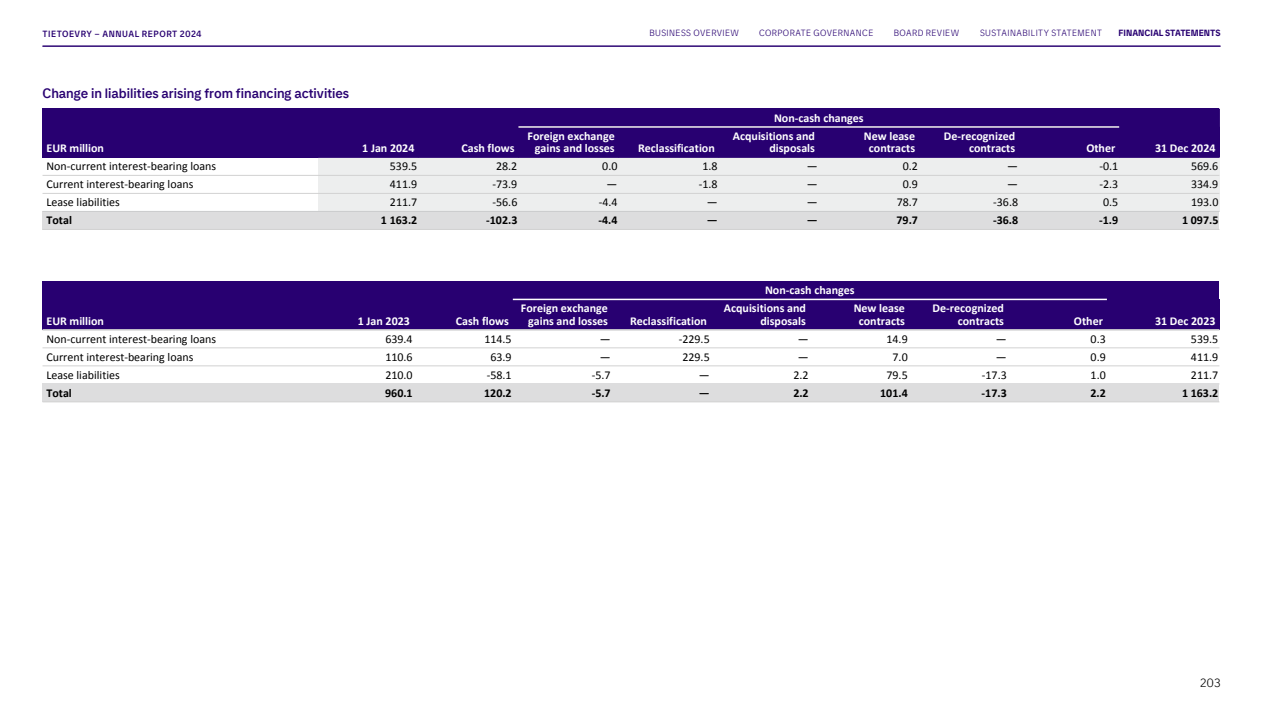
<style>
.page{position:relative;width:1263px;height:711px;background:#fff}
.page>*{position:absolute;margin:0;border:0;box-sizing:border-box;transform-origin:0 0}
.t1{font:500 13.5px "Tietoevry Sans 1";color:#280071}
.t2{font:12px "Calibri";color:#000}
.t3{font:700 12px/12.5px "Calibri";color:#fff;text-align:right}
.t4{font:700 12px "Calibri";color:#000}
.t5{font:300 12px "Tietoevry Sans 1";color:#000}
.t6{font:300 9px "Tietoevry Sans 1";letter-spacing:.05em;color:#280071}
.t7{font:500 9px "Tietoevry Sans 1";letter-spacing:.06em;color:#280071}
.t8{font:700 9px "Tietoevry Sans 1";color:#280071}
</style>
<div class="page">
<div style="left:43px;top:109px;width:1176px;height:18px;background:#280071"></div>
<div style="left:43px;top:127px;width:275px;height:30px;background:#280071"></div>
<div style="left:318px;top:127px;width:100px;height:30px;background:#280071"></div>
<div style="left:418px;top:127px;width:801px;height:30px;background:#280071"></div>
<div style="left:518px;top:157px;width:101px;height:18px;background:#edeeee"></div>
<div style="left:418px;top:157px;width:100px;height:54px;background:#edeeee"></div>
<div style="left:318px;top:157px;width:100px;height:54px;background:#edeeee"></div>
<div style="left:919px;top:157px;width:100px;height:54px;background:#edeeee"></div>
<div style="left:819px;top:157px;width:100px;height:54px;background:#edeeee"></div>
<div style="left:719px;top:157px;width:100px;height:54px;background:#edeeee"></div>
<div style="left:619px;top:157px;width:100px;height:54px;background:#edeeee"></div>
<div style="left:1019px;top:157px;width:100px;height:54px;background:#edeeee"></div>
<div style="left:1119px;top:157px;width:100px;height:54px;background:#edeeee"></div>
<div style="left:518px;top:175px;width:101px;height:36px;background:#edeeee"></div>
<div style="left:43px;top:211px;width:1176px;height:18px;background:#ddddde"></div>
<hr style="left:42px;top:109px;width:1px;height:48px;background:#280071">
<hr style="left:1219px;top:109px;width:1px;height:48px;background:#280071">
<hr style="left:518px;top:126px;width:601px;height:2px;background:#f3f2ef">
<hr style="left:43px;top:157px;width:1176px;height:1px;background:#280071">
<hr style="left:43px;top:175px;width:1176px;height:1px;background:#d2d2d2">
<hr style="left:43px;top:193px;width:1176px;height:1px;background:#d2d2d2">
<hr style="left:43px;top:211px;width:1176px;height:1px;background:#cbcccd">
<hr style="left:43px;top:229px;width:1176px;height:1px;background:#d2d2d2">
<div style="left:43px;top:281px;width:1176px;height:18px;background:#280071"></div>
<div style="left:43px;top:299px;width:272px;height:31px;background:#280071"></div>
<div style="left:315px;top:299px;width:99px;height:31px;background:#280071"></div>
<div style="left:414px;top:299px;width:805px;height:31px;background:#280071"></div>
<div style="left:43px;top:384px;width:1176px;height:18px;background:#ddddde"></div>
<hr style="left:513px;top:298px;width:594px;height:2px;background:#fff">
<hr style="left:43px;top:329px;width:1176px;height:1px;background:#cbcccd">
<hr style="left:43px;top:347px;width:1176px;height:1px;background:#d2d2d2">
<hr style="left:43px;top:365px;width:1176px;height:1px;background:#d2d2d2">
<hr style="left:43px;top:383px;width:1176px;height:1px;background:#ddddde">
<hr style="left:43px;top:401px;width:1176px;height:1px;background:#d2d2d2">
<hr style="left:43px;top:46px;width:1177px;height:1px;background:#280071">
<p class="t7" style="left:43px;top:29px;width:161px">TIETOEVRY − ANNUAL REPORT 2024</p>
<p class="t6" style="left:649px;top:28px;width:91px">BUSINESS OVERVIEW</p>
<p class="t6" style="left:759px;top:28px;width:116px">CORPORATE GOVERNANCE</p>
<p class="t6" style="left:894px;top:28px;width:67px">BOARD REVIEW</p>
<p class="t6" style="left:980px;top:28px;width:123px">SUSTAINABILITY STATEMENT</p>
<p class="t8" style="left:1119px;top:27px;width:103px">FINANCIAL STATEMENTS</p>
<p class="t1" style="left:43px;top:85px;width:308px">Change in liabilities arising from financing activities</p>
<p class="t3" style="left:46px;top:141px;width:59px">EUR million</p>
<p class="t3" style="left:362px;top:141px;width:54px">1 Jan 2024</p>
<p class="t3" style="left:461px;top:141px;width:55px">Cash flows</p>
<p class="t3" style="left:528px;top:129px;width:89px">Foreign exchange gains and losses</p>
<p class="t3" style="left:638px;top:141px;width:78px">Reclassification</p>
<p class="t3" style="left:774px;top:111px;width:91px">Non-cash changes</p>
<p class="t3" style="left:733px;top:129px;width:84px">Acquisitions and disposals</p>
<p class="t3" style="left:864px;top:129px;width:53px;text-align:center">New lease contracts</p>
<p class="t3" style="left:944px;top:129px;width:73px">De-recognized contracts</p>
<p class="t3" style="left:1086px;top:141px;width:31px">Other</p>
<p class="t3" style="left:1155px;top:141px;width:62px">31 Dec 2024</p>
<p class="t2" style="left:46px;top:159px;width:171px">Non-current interest-bearing loans</p>
<p class="t2" style="left:390px;top:159px;width:29px">539.5</p>
<p class="t2" style="left:496px;top:159px;width:23px">28.2</p>
<p class="t2" style="left:602px;top:159px;width:17px">0.0</p>
<p class="t2" style="left:702px;top:159px;width:17px">1.8</p>
<p class="t2" style="left:807px;top:159px;width:12px">—</p>
<p class="t2" style="left:903px;top:159px;width:17px">0.2</p>
<p class="t2" style="left:1007px;top:159px;width:12px">—</p>
<p class="t2" style="left:1099px;top:159px;width:20px">-0.1</p>
<p class="t2" style="left:1191px;top:159px;width:29px">569.6</p>
<p class="t2" style="left:46px;top:177px;width:148px">Current interest-bearing loans</p>
<p class="t2" style="left:390px;top:177px;width:29px">411.9</p>
<p class="t2" style="left:492px;top:177px;width:26px">-73.9</p>
<p class="t2" style="left:607px;top:177px;width:12px">—</p>
<p class="t2" style="left:699px;top:177px;width:20px">-1.8</p>
<p class="t2" style="left:807px;top:177px;width:12px">—</p>
<p class="t2" style="left:903px;top:177px;width:17px">0.9</p>
<p class="t2" style="left:1007px;top:177px;width:12px">—</p>
<p class="t2" style="left:1099px;top:177px;width:20px">-2.3</p>
<p class="t2" style="left:1191px;top:177px;width:29px">334.9</p>
<p class="t2" style="left:47px;top:195px;width:75px">Lease liabilities</p>
<p class="t2" style="left:390px;top:195px;width:29px">211.7</p>
<p class="t2" style="left:492px;top:195px;width:26px">-56.6</p>
<p class="t2" style="left:599px;top:195px;width:20px">-4.4</p>
<p class="t2" style="left:707px;top:195px;width:12px">—</p>
<p class="t2" style="left:807px;top:195px;width:12px">—</p>
<p class="t2" style="left:897px;top:195px;width:23px">78.7</p>
<p class="t2" style="left:993px;top:195px;width:26px">-36.8</p>
<p class="t2" style="left:1103px;top:195px;width:17px">0.5</p>
<p class="t2" style="left:1191px;top:195px;width:29px">193.0</p>
<p class="t4" style="left:47px;top:213px;width:27px">Total</p>
<p class="t4" style="left:381px;top:213px;width:38px">1 163.2</p>
<p class="t4" style="left:486px;top:213px;width:33px">-102.3</p>
<p class="t4" style="left:598px;top:213px;width:21px">-4.4</p>
<p class="t4" style="left:707px;top:213px;width:12px">—</p>
<p class="t4" style="left:807px;top:213px;width:12px">—</p>
<p class="t4" style="left:896px;top:213px;width:23px">79.7</p>
<p class="t4" style="left:993px;top:213px;width:27px">-36.8</p>
<p class="t4" style="left:1099px;top:213px;width:21px">-1.9</p>
<p class="t4" style="left:1182px;top:213px;width:38px">1 097.5</p>
<p class="t3" style="left:46px;top:313px;width:59px">EUR million</p>
<p class="t3" style="left:358px;top:313px;width:54px">1 Jan 2023</p>
<p class="t3" style="left:456px;top:313px;width:55px">Cash flows</p>
<p class="t3" style="left:521px;top:301px;width:89px">Foreign exchange gains and losses</p>
<p class="t3" style="left:630px;top:313px;width:78px">Reclassification</p>
<p class="t3" style="left:765px;top:283px;width:91px">Non-cash changes</p>
<p class="t3" style="left:724px;top:301px;width:84px">Acquisitions and disposals</p>
<p class="t3" style="left:854px;top:301px;width:53px;text-align:center">New lease contracts</p>
<p class="t3" style="left:933px;top:301px;width:73px">De-recognized contracts</p>
<p class="t3" style="left:1074px;top:313px;width:31px">Other</p>
<p class="t3" style="left:1155px;top:313px;width:62px">31 Dec 2023</p>
<p class="t2" style="left:46px;top:331px;width:171px">Non-current interest-bearing loans</p>
<p class="t2" style="left:385px;top:331px;width:29px">639.4</p>
<p class="t2" style="left:484px;top:331px;width:29px">114.5</p>
<p class="t2" style="left:600px;top:331px;width:12px">—</p>
<p class="t2" style="left:679px;top:331px;width:33px">-229.5</p>
<p class="t2" style="left:798px;top:331px;width:12px">—</p>
<p class="t2" style="left:886px;top:331px;width:23px">14.9</p>
<p class="t2" style="left:996px;top:331px;width:12px">—</p>
<p class="t2" style="left:1090px;top:331px;width:17px">0.3</p>
<p class="t2" style="left:1191px;top:331px;width:29px">539.5</p>
<p class="t2" style="left:46px;top:349px;width:148px">Current interest-bearing loans</p>
<p class="t2" style="left:385px;top:349px;width:29px">110.6</p>
<p class="t2" style="left:490px;top:349px;width:23px">63.9</p>
<p class="t2" style="left:600px;top:349px;width:12px">—</p>
<p class="t2" style="left:682px;top:349px;width:29px">229.5</p>
<p class="t2" style="left:798px;top:349px;width:12px">—</p>
<p class="t2" style="left:892px;top:349px;width:17px">7.0</p>
<p class="t2" style="left:996px;top:349px;width:12px">—</p>
<p class="t2" style="left:1090px;top:349px;width:17px">0.9</p>
<p class="t2" style="left:1191px;top:349px;width:29px">411.9</p>
<p class="t2" style="left:46px;top:367px;width:75px">Lease liabilities</p>
<p class="t2" style="left:385px;top:367px;width:29px">210.0</p>
<p class="t2" style="left:487px;top:367px;width:26px">-58.1</p>
<p class="t2" style="left:592px;top:367px;width:20px">-5.7</p>
<p class="t2" style="left:699px;top:367px;width:12px">—</p>
<p class="t2" style="left:793px;top:367px;width:17px">2.2</p>
<p class="t2" style="left:886px;top:367px;width:23px">79.5</p>
<p class="t2" style="left:982px;top:367px;width:26px">-17.3</p>
<p class="t2" style="left:1090px;top:367px;width:17px">1.0</p>
<p class="t2" style="left:1191px;top:367px;width:29px">211.7</p>
<p class="t4" style="left:46px;top:385px;width:27px">Total</p>
<p class="t4" style="left:385px;top:385px;width:29px">960.1</p>
<p class="t4" style="left:484px;top:385px;width:29px">120.2</p>
<p class="t4" style="left:592px;top:385px;width:21px">-5.7</p>
<p class="t4" style="left:699px;top:385px;width:12px">—</p>
<p class="t4" style="left:793px;top:385px;width:17px">2.2</p>
<p class="t4" style="left:880px;top:385px;width:29px">101.4</p>
<p class="t4" style="left:982px;top:385px;width:27px">-17.3</p>
<p class="t4" style="left:1090px;top:385px;width:17px">2.2</p>
<p class="t4" style="left:1182px;top:385px;width:38px">1 163.2</p>
<p class="t5" style="left:1200px;top:675px;width:22px">203</p>
</div>
